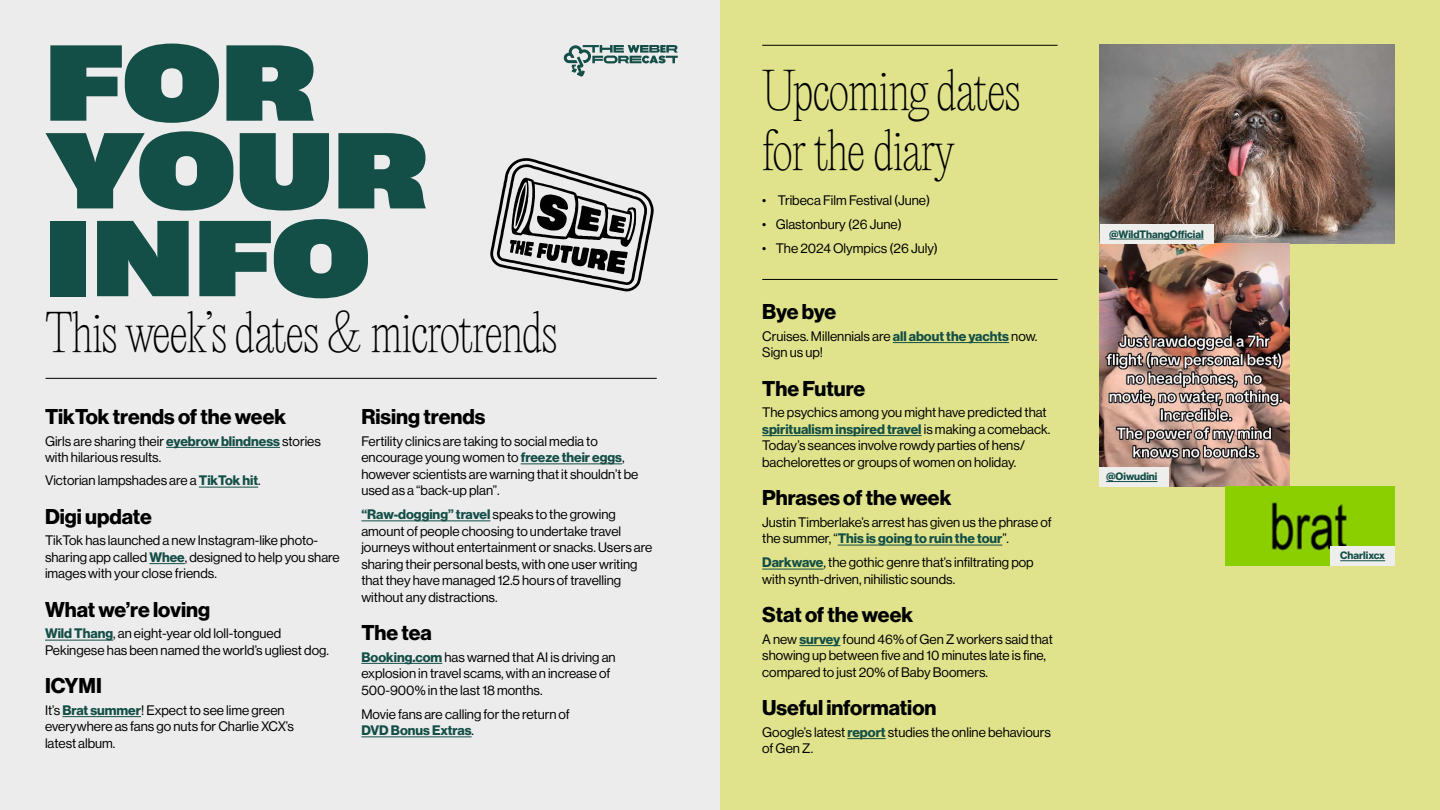
<style>
.page{position:relative;width:1440px;height:810px;background:#edeced}
.page>*{position:absolute;margin:0;border:0;box-sizing:border-box;transform-origin:0 0}
.t1{font:800 101.25px/87.8px "Heading Now 87";color:#144f47}
.t2{font:100 49.5px/59.4px "PP Editorial New";letter-spacing:-.025em;color:#000}
.t3{font:21px "N Haas Grotesk DS Pro 75 Bd";color:#000}
.t4{font:13.5px/16.5px "N Haas Grotesk DS Pro 55 Rg";color:#000}
.t5{font:13.5px "N Haas Grotesk DS Pro 75 Bd";color:#144f47}
.t6{font:10.5px "N Haas Grotesk DS Pro 75 Bd";color:#144f47}
.s1{font-family:"N Haas Grotesk DS Pro 75 Bd";color:#144f47}
.s2{font-family:"N Haas Grotesk DS Pro 55 Rg";color:#000}
</style>
<div class="page">
<div style="left:720px;top:0;width:720px;height:810px;background:#e0e38c"></div>
<hr style="left:893px;top:342px;width:116px;height:1px;background:#144f47">
<hr style="left:762px;top:435px;width:160px;height:1px;background:#144f47">
<hr style="left:838px;top:545px;width:164px;height:1px;background:#144f47">
<hr style="left:762px;top:569px;width:62px;height:1px;background:#144f47">
<hr style="left:799px;top:645px;width:41px;height:1px;background:#144f47">
<hr style="left:847px;top:738px;width:39px;height:1px;background:#144f47">
<hr style="left:762px;top:45px;width:296px;height:1px;background:#000">
<hr style="left:762px;top:279px;width:296px;height:1px;background:#000">
<hr style="left:45px;top:378px;width:612px;height:1px;background:#000">
<svg style="left:564px;top:45px;width:114px;height:32px"></svg>
<hr style="left:166px;top:447px;width:114px;height:1px;background:#144f47">
<hr style="left:199px;top:487px;width:59px;height:1px;background:#144f47">
<hr style="left:149px;top:563px;width:36px;height:1px;background:#144f47">
<hr style="left:45px;top:640px;width:68px;height:1px;background:#144f47">
<hr style="left:62px;top:716px;width:79px;height:1px;background:#144f47">
<hr style="left:521px;top:463px;width:101px;height:1px;background:#144f47">
<hr style="left:361px;top:520px;width:129px;height:1px;background:#144f47">
<hr style="left:361px;top:663px;width:81px;height:1px;background:#144f47">
<hr style="left:361px;top:736px;width:111px;height:1px;background:#144f47">
<img style="left:1100px;top:44px;width:295px;height:200px">
<img style="left:1100px;top:244px;width:190px;height:242px">
<img style="left:1226px;top:486px;width:169px;height:80px">
<div style="left:1100px;top:224px;width:114px;height:20px;background:#eeeeec"></div>
<hr style="left:1109px;top:239px;width:95px;height:1px;background:#144f47">
<div style="left:1100px;top:467px;width:69px;height:19px;background:#eeeeec"></div>
<hr style="left:1106px;top:481px;width:51px;height:1px;background:#144f47">
<div style="left:1330px;top:546px;width:65px;height:20px;background:#eeeeec"></div>
<hr style="left:1340px;top:560px;width:45px;height:1px;background:#144f47">
<svg style="left:490px;top:158px;width:164px;height:133px"></svg>
<h1 class="t1" style="left:45px;top:34px;width:384px">FOR<br>YOUR<br>INFO</h1>
<h2 class="t2" style="left:45px;top:303px;width:514px">This week’s dates &amp; microtrends</h2>
<h3 class="t3" style="left:762px;top:299px;width:75px">Bye bye</h3>
<h2 class="t2" style="left:762px;top:62px;width:260px">Upcoming dates for the diary</h2>
<p class="t4" style="left:762px;top:192px;width:169px">• Tribeca Film Festival (June)</p>
<p class="t4" style="left:762px;top:216px;width:141px">• Glastonbury (26 June)</p>
<p class="t4" style="left:762px;top:240px;width:177px">• The 2024 Olympics (26 July)</p>
<p class="t4" style="left:762px;top:328px;width:277px">Cruises. Millennials are <span class="s1">all about the yachts</span> now.<br>Sign us up!</p>
<h3 class="t3" style="left:762px;top:376px;width:105px">The Future</h3>
<p class="t4" style="left:762px;top:404px;width:286px">The psychics among you might have predicted that</p>
<p class="t5" style="left:762px;top:421px;width:290px">spiritualism inspired travel <span class="s2">is making a comeback.</span></p>
<p class="t4" style="left:762px;top:437px;width:265px">Today’s seances involve rowdy parties of hens/ bachelorettes or groups of women on holiday.</p>
<h3 class="t3" style="left:762px;top:485px;width:191px">Phrases of the week</h3>
<p class="t4" style="left:762px;top:514px;width:291px">Justin Timberlake’s arrest has given us the phrase of</p>
<p class="t5" style="left:762px;top:531px;width:248px"><span class="s2">the summer, “</span>This is going to ruin the tour<span class="s2">”.</span></p>
<p class="t4" style="left:762px;top:554px;width:273px"><span class="s1">Darkwave</span>, the gothic genre that’s infiltrating pop with synth-driven, nihilistic sounds.</p>
<h3 class="t3" style="left:762px;top:602px;width:152px">Stat of the week</h3>
<p class="t4" style="left:762px;top:631px;width:292px">A new <span class="s1">survey</span> found 46% of Gen Z workers said that showing up between five and 10 minutes late is fine, compared to just 20% of Baby Boomers.</p>
<h3 class="t3" style="left:762px;top:695px;width:176px">Useful information</h3>
<p class="t4" style="left:762px;top:724px;width:290px">Google’s latest <span class="s1">report</span> studies the online behaviours of Gen Z.</p>
<h3 class="t3" style="left:45px;top:404px;width:243px">TikTok trends of the week</h3>
<p class="t4" style="left:45px;top:433px;width:277px">Girls are sharing their <span class="s1">eyebrow blindness</span> stories with hilarious results.</p>
<p class="t4" style="left:45px;top:472px;width:217px">Victorian lampshades are a <span class="s1">TikTok hit</span>.</p>
<h3 class="t3" style="left:45px;top:504px;width:108px">Digi update</h3>
<p class="t4" style="left:45px;top:532px;width:296px">TikTok has launched a new Instagram-like photo&shy;sharing app called <span class="s1">Whee</span>, designed to help you share images with your close friends.</p>
<h3 class="t3" style="left:45px;top:597px;width:167px">What we’re loving</h3>
<p class="t4" style="left:45px;top:625px;width:285px"><span class="s1">Wild Thang</span>, an eight-year old loll-tongued<br>Pekingese has been named the world’s ugliest dog.</p>
<h3 class="t3" style="left:45px;top:673px;width:58px">ICYMI</h3>
<p class="t4" style="left:45px;top:702px;width:250px">It’s <span class="s1">Brat summer</span>! Expect to see lime green everywhere as fans go nuts for Charlie XCX’s latest album.</p>
<h3 class="t3" style="left:361px;top:404px;width:126px">Rising trends</h3>
<p class="t4" style="left:361px;top:433px;width:278px">Fertility clinics are taking to social media to encourage young women to <span class="s1">freeze their eggs</span>, however scientists are warning that it shouldn’t be used as a “back-up plan”.</p>
<p class="t5" style="left:361px;top:506px;width:256px">“Raw-dogging” travel <span class="s2">speaks to the growing</span></p>
<p class="t4" style="left:361px;top:523px;width:293px">amount of people choosing to undertake travel journeys without entertainment or snacks. Users are sharing their personal bests, with one user writing that they have managed 12.5 hours of travelling without any distractions.</p>
<h3 class="t3" style="left:361px;top:620px;width:72px">The tea</h3>
<p class="t4" style="left:361px;top:649px;width:256px"><span class="s1">Booking.com</span> has warned that AI is driving an explosion in travel scams, with an increase of<br>500-900% in the last 18 months.</p>
<p class="t4" style="left:361px;top:706px;width:210px">Movie fans are calling for the return of</p>
<p class="t5" style="left:361px;top:722px;width:114px">DVD Bonus Extras<span class="s2">.</span></p>
<p class="t6" style="left:1109px;top:228px;width:96px">@WildThangOfficial</p>
<p class="t6" style="left:1106px;top:470px;width:53px">@Oiwudini</p>
<p class="t6" style="left:1340px;top:550px;width:46px">Charlixcx</p>
</div>
